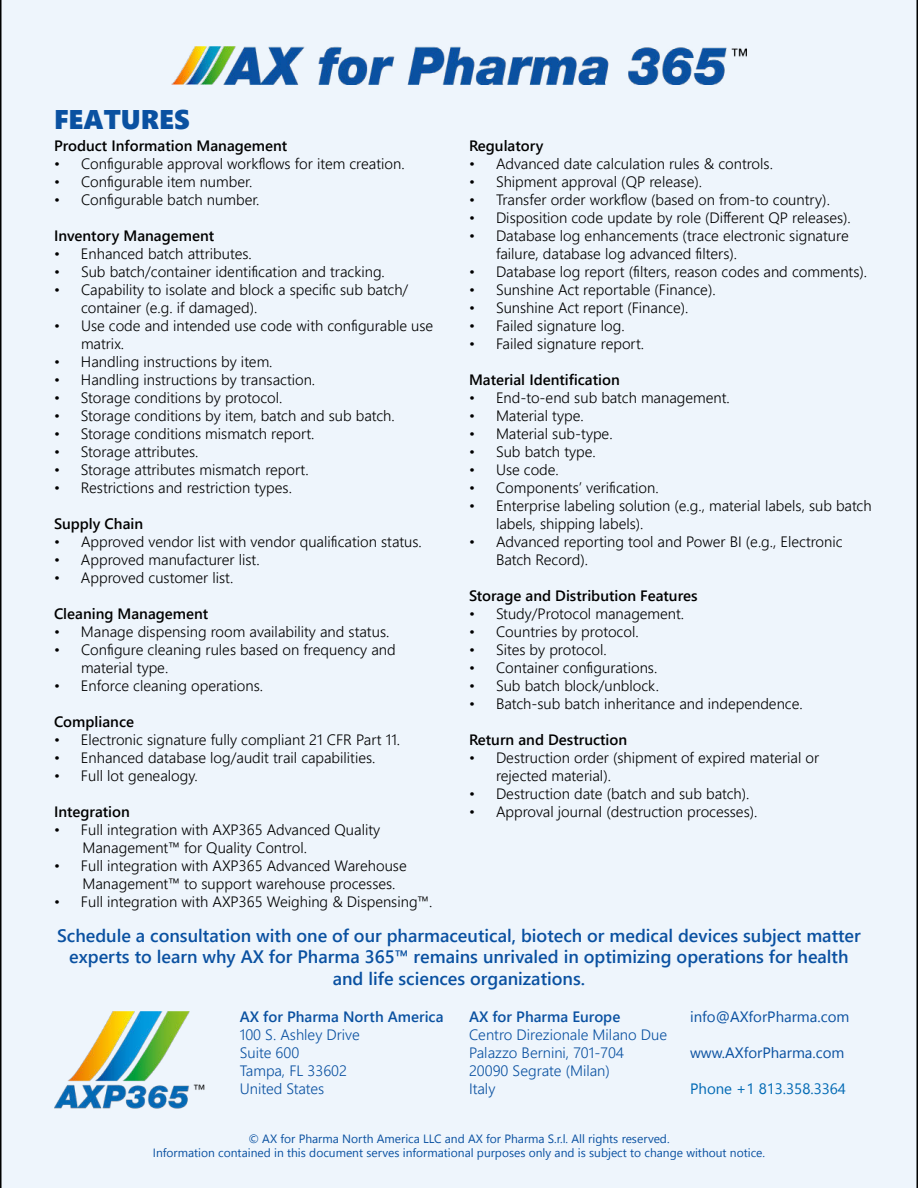
<style>
.page{position:relative;width:918px;height:1188px;background:#eef5fc}
.page>*{position:absolute;margin:0;border:0;box-sizing:border-box;transform-origin:0 0}
.t1{font:27px "Segoe UI Black";color:#0a51a1}
.t2{font:600 18px/21.6px "Segoe UI";color:#0a51a1;text-align:center}
.t3{font:300 15px/18px "Segoe UI";color:#000}
.t4{font:600 15px "Segoe UI";color:#000}
.t5{font:300 15px/18px "Segoe UI";color:#0a51a1}
.t6{font:600 15px "Segoe UI";color:#0a51a1}
.t7{font:15px "Segoe UI";color:#0a51a1}
.t8{font:15px "Segoe UI";color:#0069b4}
.t9{font:12px/14.4px "Segoe UI";color:#0a51a1;text-align:center}
</style>
<div class="page">
<img style="left:54px;top:1011px;width:150px;height:104px">
<img style="left:171px;top:47px;width:576px;height:37px">
<h1 class="t1" style="left:54px;top:103px;width:137px">FEATURES</h1>
<p class="t4" style="left:54px;top:134px;width:235px">Product Information Management</p>
<p class="t3" style="left:54px;top:156px;width:352px">• Configurable approval workflows for item creation.</p>
<p class="t3" style="left:54px;top:174px;width:200px">• Configurable item number.</p>
<p class="t3" style="left:54px;top:192px;width:207px">• Configurable batch number.</p>
<p class="t4" style="left:54px;top:224px;width:162px">Inventory Management</p>
<p class="t3" style="left:54px;top:246px;width:199px">• Enhanced batch attributes.</p>
<p class="t3" style="left:54px;top:264px;width:332px">• Sub batch/container identification and tracking.</p>
<p class="t3" style="left:81px;top:282px;width:329px;text-indent:-27px">• Capability to isolate and block a specific sub batch/ container (e.g. if damaged).</p>
<p class="t3" style="left:81px;top:318px;width:354px;text-indent:-27px">• Use code and intended use code with configurable use matrix.</p>
<p class="t3" style="left:54px;top:354px;width:220px">• Handling instructions by item.</p>
<p class="t3" style="left:54px;top:372px;width:263px">• Handling instructions by transaction.</p>
<p class="t3" style="left:54px;top:390px;width:230px">• Storage conditions by protocol.</p>
<p class="t3" style="left:54px;top:408px;width:342px">• Storage conditions by item, batch and sub batch.</p>
<p class="t3" style="left:54px;top:426px;width:262px">• Storage conditions mismatch report.</p>
<p class="t3" style="left:54px;top:444px;width:146px">• Storage attributes.</p>
<p class="t3" style="left:54px;top:462px;width:256px">• Storage attributes mismatch report.</p>
<p class="t3" style="left:54px;top:480px;width:239px">• Restrictions and restriction types.</p>
<p class="t4" style="left:54px;top:512px;width:91px">Supply Chain</p>
<p class="t3" style="left:54px;top:534px;width:369px">• Approved vendor list with vendor qualification status.</p>
<p class="t3" style="left:54px;top:552px;width:207px">• Approved manufacturer list.</p>
<p class="t3" style="left:54px;top:570px;width:181px">• Approved customer list.</p>
<p class="t4" style="left:54px;top:602px;width:156px">Cleaning Management</p>
<p class="t3" style="left:54px;top:624px;width:337px">• Manage dispensing room availability and status.</p>
<p class="t3" style="left:81px;top:642px;width:316px;text-indent:-27px">• Configure cleaning rules based on frequency and material type.</p>
<p class="t3" style="left:54px;top:678px;width:211px">• Enforce cleaning operations.</p>
<p class="t4" style="left:54px;top:710px;width:82px">Compliance</p>
<p class="t3" style="left:54px;top:732px;width:348px">• Electronic signature fully compliant 21 CFR Part 11.</p>
<p class="t3" style="left:54px;top:750px;width:323px">• Enhanced database log/audit trail capabilities.</p>
<p class="t3" style="left:54px;top:768px;width:145px">• Full lot genealogy.</p>
<p class="t4" style="left:54px;top:800px;width:77px">Integration</p>
<p class="t3" style="left:82px;top:822px;width:299px;text-indent:-28px">• Full integration with AXP365 Advanced Quality<br>Management™ for Quality Control.</p>
<p class="t3" style="left:82px;top:858px;width:326px;text-indent:-28px">• Full integration with AXP365 Advanced Warehouse<br>Management™ to support warehouse processes.</p>
<p class="t3" style="left:54px;top:894px;width:380px">• Full integration with AXP365 Weighing &amp; Dispensing™.</p>
<p class="t4" style="left:469px;top:134px;width:76px">Regulatory</p>
<p class="t3" style="left:469px;top:156px;width:305px">• Advanced date calculation rules &amp; controls.</p>
<p class="t3" style="left:469px;top:174px;width:235px">• Shipment approval (QP release).</p>
<p class="t3" style="left:469px;top:192px;width:362px">• Transfer order workflow (based on from-to country).</p>
<p class="t3" style="left:469px;top:210px;width:383px">• Disposition code update by role (Different QP releases).</p>
<p class="t3" style="left:496px;top:228px;width:354px;text-indent:-27px">• Database log enhancements (trace electronic signature failure, database log advanced filters).</p>
<p class="t3" style="left:469px;top:264px;width:400px">• Database log report (filters, reason codes and comments).</p>
<p class="t3" style="left:469px;top:282px;width:248px">• Sunshine Act reportable (Finance).</p>
<p class="t3" style="left:469px;top:300px;width:221px">• Sunshine Act report (Finance).</p>
<p class="t3" style="left:469px;top:318px;width:157px">• Failed signature log.</p>
<p class="t3" style="left:469px;top:336px;width:177px">• Failed signature report.</p>
<p class="t4" style="left:469px;top:368px;width:152px">Material Identification</p>
<p class="t3" style="left:469px;top:390px;width:262px">• End-to-end sub batch management.</p>
<p class="t3" style="left:469px;top:408px;width:116px">• Material type.</p>
<p class="t3" style="left:469px;top:426px;width:145px">• Material sub-type.</p>
<p class="t3" style="left:469px;top:444px;width:128px">• Sub batch type.</p>
<p class="t3" style="left:469px;top:462px;width:91px">• Use code.</p>
<p class="t3" style="left:469px;top:480px;width:191px">• Components’ verification.</p>
<p class="t3" style="left:496px;top:498px;width:377px;text-indent:-27px">• Enterprise labeling solution (e.g., material labels, sub batch labels, shipping labels).</p>
<p class="t3" style="left:496px;top:534px;width:348px;text-indent:-27px">• Advanced reporting tool and Power BI (e.g., Electronic<br>Batch Record).</p>
<p class="t4" style="left:469px;top:584px;width:230px">Storage and Distribution Features</p>
<p class="t3" style="left:469px;top:606px;width:217px">• Study/Protocol management.</p>
<p class="t3" style="left:469px;top:624px;width:171px">• Countries by protocol.</p>
<p class="t3" style="left:469px;top:642px;width:139px">• Sites by protocol.</p>
<p class="t3" style="left:469px;top:660px;width:190px">• Container configurations.</p>
<p class="t3" style="left:469px;top:678px;width:192px">• Sub batch block/unblock.</p>
<p class="t3" style="left:469px;top:696px;width:335px">• Batch-sub batch inheritance and independence.</p>
<p class="t4" style="left:469px;top:728px;width:160px">Return and Destruction</p>
<p class="t3" style="left:496px;top:750px;width:325px;text-indent:-27px">• Destruction order (shipment of expired material or rejected material).</p>
<p class="t3" style="left:469px;top:786px;width:282px">• Destruction date (batch and sub batch).</p>
<p class="t3" style="left:469px;top:804px;width:290px">• Approval journal (destruction processes).</p>
<p class="t2" style="left:57px;top:924px;width:805px">Schedule a consultation with one of our pharmaceutical, biotech or medical devices subject matter experts to learn why AX for Pharma 365™ remains unrivaled in optimizing operations for health and life sciences organizations.</p>
<p class="t6" style="left:240px;top:1005px;width:205px">AX for Pharma North America</p>
<p class="t5" style="left:240px;top:1027px;width:122px">100 S. Ashley Drive<br>Suite 600<br>Tampa, FL 33602<br>United States</p>
<p class="t6" style="left:469px;top:1005px;width:153px">AX for Pharma Europe</p>
<p class="t5" style="left:469px;top:1027px;width:200px">Centro Direzionale Milano Due<br>Palazzo Bernini, 701-704<br>20090 Segrate (Milan)<br>Italy</p>
<p class="t7" style="left:690px;top:1011px;width:161px">info@AXforPharma.com</p>
<p class="t7" style="left:690px;top:1047px;width:156px">www.AXforPharma.com</p>
<p class="t8" style="left:690px;top:1083px;width:157px">Phone +1 813.358.3364</p>
<p class="t9" style="left:153px;top:1132px;width:614px">© AX for Pharma North America LLC and AX for Pharma S.r.l. All rights reserved.<br>Information contained in this document serves informational purposes only and is subject to change without notice.</p>
</div>
